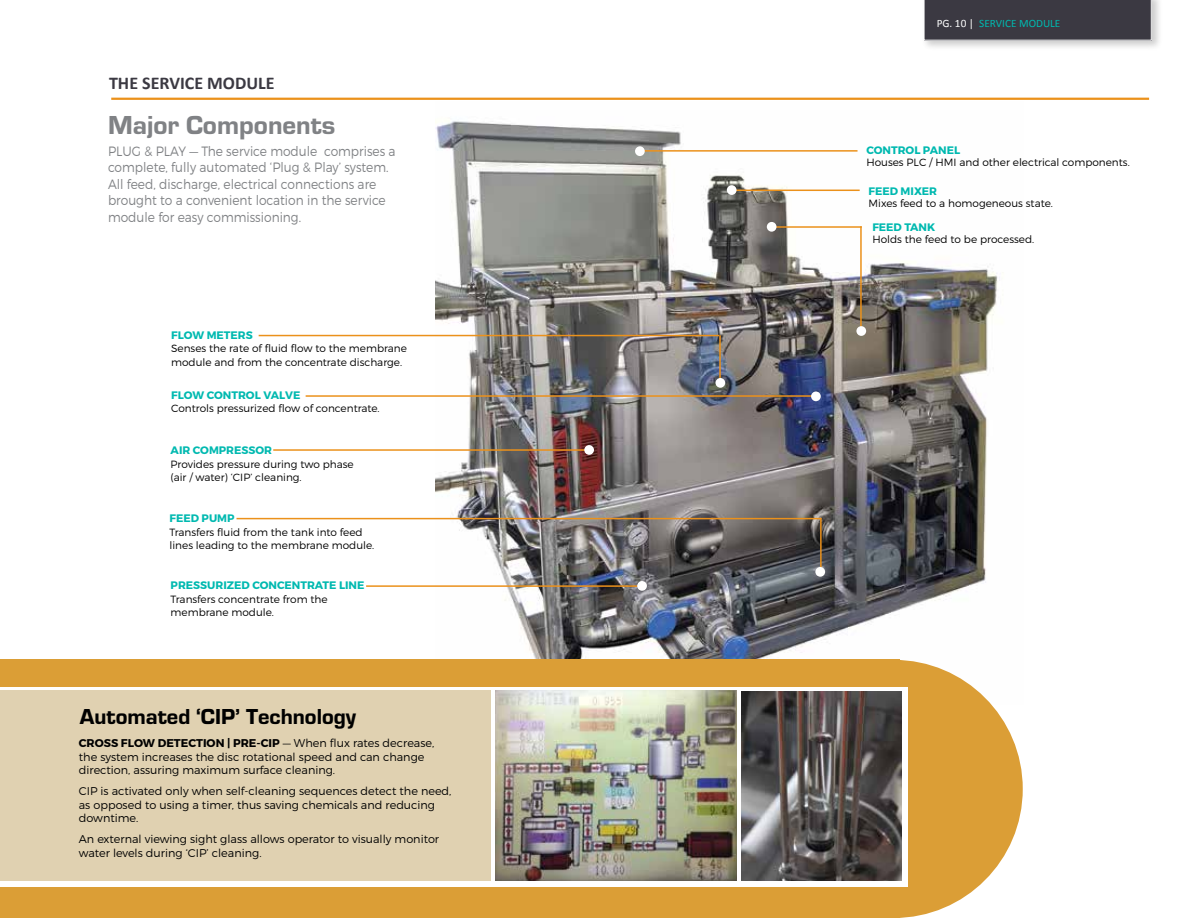
<style>
.page{position:relative;width:1188px;height:918px;background:#fff}
.page>*{position:absolute;margin:0;border:0;box-sizing:border-box;transform-origin:0 0}
.t1{font:27px "Eurostile T Heav";color:#808285}
.t2{font:22.5px "Eurostile T Heav";color:#000}
.t3{font:700 18px "Calibri";color:#3b3942}
.t4{font:300 13.5px/16.5px "Montserrat";color:#808285;scale:.91 1}
.t5{font:300 11.25px/13.5px "Montserrat";color:#000}
.t6{font:11.25px "Calibri";color:#00b9b0}
.t7{font:700 10.8px "Montserrat";color:#00b9b0}
.t8{font:300 10.5px/13.5px "Montserrat";color:#000}
.s1{font-weight:700}
.s2{color:#fff}
</style>
<div class="page">
<img style="left:435px;top:121px;width:565px;height:584px">
<div style="left:0;top:660px;width:900px;height:258px;background:#db9e36"></div>
<div style="left:765px;top:660px;width:258px;height:258px;background:#db9e36;border-radius:50%"></div>
<div style="left:0;top:687px;width:907px;height:199px;background:#fff"></div>
<div style="left:0;top:690px;width:491px;height:191px;background:#e0d1b1"></div>
<hr style="left:111px;top:98px;width:1038px;height:2px;background:#eb911b">
<img style="left:495px;top:690px;width:242px;height:190px">
<hr style="left:259px;top:335px;width:460px;height:1px;background:#eb911b">
<hr style="left:772px;top:226px;width:90px;height:2px;background:#eb911b">
<hr style="left:237px;top:518px;width:584px;height:1px;background:#eb911b">
<img style="left:741px;top:691px;width:160px;height:189px">
<hr style="left:366px;top:585px;width:276px;height:2px;background:#eb911b">
<hr style="left:820px;top:518px;width:2px;height:54px;background:#eb911b">
<hr style="left:719px;top:335px;width:2px;height:51px;background:#eb911b">
<hr style="left:860px;top:226px;width:2px;height:106px;background:#eb911b">
<hr style="left:730px;top:190px;width:130px;height:1px;background:#eb911b">
<hr style="left:637px;top:150px;width:221px;height:2px;background:#eb911b">
<hr style="left:306px;top:395px;width:510px;height:2px;background:#eb911b">
<hr style="left:273px;top:449px;width:318px;height:2px;background:#eb911b">
<div style="left:715px;top:378px;width:10px;height:10px;background:#fff;border-radius:50%"></div>
<div style="left:811px;top:391px;width:10px;height:10px;background:#fff;border-radius:50%"></div>
<div style="left:637px;top:581px;width:10px;height:10px;background:#fff;border-radius:50%"></div>
<div style="left:815px;top:567px;width:10px;height:10px;background:#fff;border-radius:50%"></div>
<div style="left:584px;top:445px;width:10px;height:10px;background:#fff;border-radius:50%"></div>
<div style="left:635px;top:146px;width:10px;height:10px;background:#fff;border-radius:50%"></div>
<div style="left:727px;top:185px;width:10px;height:10px;background:#fff;border-radius:50%"></div>
<div style="left:767px;top:222px;width:10px;height:10px;background:#fff;border-radius:50%"></div>
<div style="left:856px;top:326px;width:10px;height:10px;background:#fff;border-radius:50%"></div>
<div style="left:921px;top:0;width:242px;height:52px;background:#000;opacity:.2"></div>
<div style="left:924px;top:0;width:228px;height:40px;background:#3b3942"></div>
<h3 class="t3" style="left:109px;top:71px;width:167px">THE SERVICE MODULE</h3>
<h1 class="t1" style="left:108px;top:110px;width:229px">Major Components</h1>
<p class="t4" style="left:108px;top:142px;width:318px">PLUG &amp; PLAY — The service module comprises a complete, fully automated ‘Plug &amp; Play’ system.<br>All feed, discharge, electrical connections are brought to a convenient location in the service module for easy commissioning.</p>
<p class="t7" style="left:171px;top:328px;width:83px">FLOW METERS</p>
<p class="t8" style="left:171px;top:342px;width:237px">Senses the rate of fluid flow to the membrane module and from the concentrate discharge.</p>
<p class="t7" style="left:171px;top:389px;width:131px">FLOW CONTROL VALVE</p>
<p class="t8" style="left:171px;top:401px;width:210px">Controls pressurized flow of concentrate.</p>
<p class="t7" style="left:171px;top:444px;width:103px">AIR COMPRESSOR</p>
<p class="t8" style="left:171px;top:457px;width:185px">Provides pressure during two phase (air / water) ‘CIP’ cleaning.</p>
<p class="t7" style="left:170px;top:512px;width:67px">FEED PUMP</p>
<p class="t8" style="left:170px;top:525px;width:206px">Transfers fluid from the tank into feed lines leading to the membrane module.</p>
<p class="t7" style="left:171px;top:579px;width:195px">PRESSURIZED CONCENTRATE LINE</p>
<p class="t8" style="left:171px;top:592px;width:159px">Transfers concentrate from the membrane module.</p>
<h2 class="t2" style="left:80px;top:704px;width:278px">Automated ‘CIP’ Technology</h2>
<p class="t5" style="left:79px;top:736px;width:357px"><span class="s1">CROSS FLOW DETECTION | PRE-CIP</span> — When flux rates decrease, the system increases the disc rotational speed and can change direction, assuring maximum surface cleaning.</p>
<p class="t5" style="left:79px;top:784px;width:374px">CIP is activated only when self-cleaning sequences detect the need, as opposed to using a timer, thus saving chemicals and reducing downtime.</p>
<p class="t5" style="left:79px;top:832px;width:362px">An external viewing sight glass allows operator to visually monitor water levels during ‘CIP’ cleaning.</p>
<p class="t6" style="left:937px;top:16px;width:125px"><span class="s2">PG. 10 |</span> SERVICE MODULE</p>
<p class="t7" style="left:866px;top:143px;width:95px">CONTROL PANEL</p>
<p class="t8" style="left:866px;top:155px;width:265px">Houses PLC / HMI and other electrical components.</p>
<p class="t7" style="left:869px;top:184px;width:70px">FEED MIXER</p>
<p class="t8" style="left:869px;top:196px;width:186px">Mixes feed to a homogeneous state.</p>
<p class="t7" style="left:872px;top:220px;width:64px">FEED TANK</p>
<p class="t8" style="left:872px;top:233px;width:163px">Holds the feed to be processed.</p>
</div>
